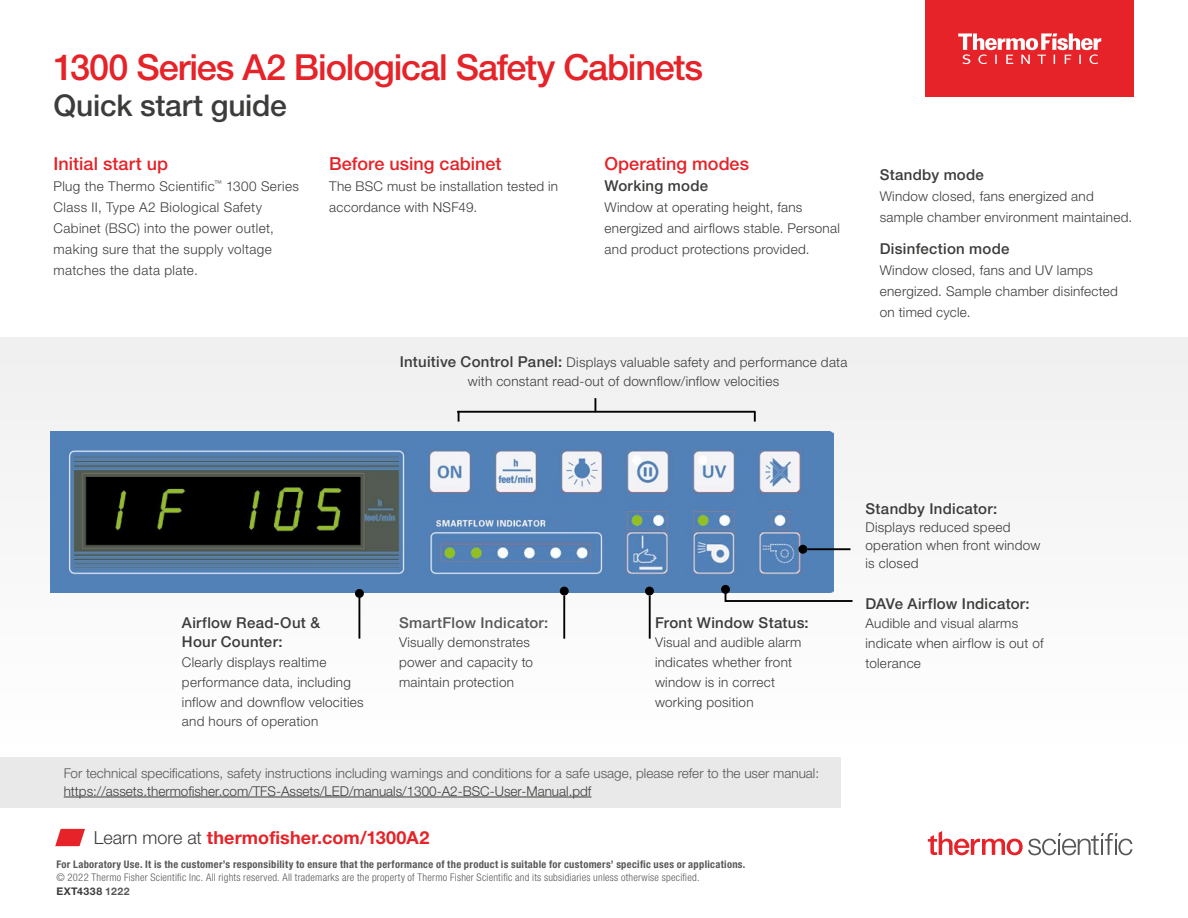
<style>
.page{position:relative;width:1188px;height:918px;background:#fff}
.page>*{position:absolute;margin:0;border:0;box-sizing:border-box;transform-origin:0 0}
.t1{font:500 36px "Helvetica Neue LTW1 G";letter-spacing:-.03em;color:#e52328}
.t2{font:500 30px "Helvetica Neue LTW1 G";letter-spacing:-.01em;color:#3c3c3b}
.t3{font:500 18px "Helvetica Neue LTW1 G";color:#e52328}
.t4{font:700 18px "Helvetica Neue LTW1 G";letter-spacing:.01em;color:#e52328}
.t5{font:500 15px/19.6px "Helvetica Neue LTW1 G";letter-spacing:.02em;color:#3c3c3b}
.t6{font:500 15px "Helvetica Neue LTW1 G";letter-spacing:.015em;color:#575756}
.t7{font:300 13.5px/19.6px "Helvetica Neue LTW1 G";letter-spacing:.02em;color:#3c3c3b}
.t8{font:300 13.5px "Helvetica Neue LTW1 G";color:#575756}
.t9{font:300 13.5px "Helvetica Neue LTW1 G";color:#3c3c3b}
.t10{font:300 condensed 10.5px/13.5px "Helvetica Neue LTW1 G";letter-spacing:.025em;color:#575756}
.t11{font:700 condensed 10.5px "Helvetica Neue LTW1 G";letter-spacing:.03em;color:#575756}
.s1{font-weight:500;font-size:15px}
.s2{font-weight:300;color:#3c3c3b}
.s3{font-weight:700;font-stretch:normal;color:#3c3c3b}
.s4{font-weight:700;font-stretch:normal}
</style>
<div class="page">
<div style="left:0;top:757px;width:840px;height:51px;background:#e9e9e9"></div>
<div style="left:0;top:338px;width:1188px;height:405px;background:#f9f9f9"></div>
<hr style="left:457px;top:411px;width:298px;height:2px;background:#000">
<svg style="left:458px;top:412px;width:2px;height:10px"></svg>
<svg style="left:754px;top:411px;width:2px;height:11px"></svg>
<svg style="left:595px;top:398px;width:1px;height:13px"></svg>
<img style="left:50px;top:432px;width:784px;height:161px">
<hr style="left:358px;top:596px;width:2px;height:43px;background:#000">
<div style="left:356px;top:590px;width:7px;height:7px;background:#000;border-radius:50%"></div>
<div style="left:355px;top:589px;width:9px;height:9px;border:2px solid #000;border-radius:50%"></div>
<hr style="left:563px;top:596px;width:2px;height:43px;background:#000">
<div style="left:561px;top:588px;width:7px;height:7px;background:#000;border-radius:50%"></div>
<div style="left:560px;top:587px;width:9px;height:9px;border:2px solid #000;border-radius:50%"></div>
<hr style="left:649px;top:596px;width:2px;height:43px;background:#000">
<div style="left:646px;top:588px;width:7px;height:7px;background:#000;border-radius:50%"></div>
<div style="left:645px;top:587px;width:9px;height:9px;border:2px solid #000;border-radius:50%"></div>
<hr style="left:726px;top:600px;width:127px;height:2px;background:#000">
<div style="left:722px;top:586px;width:7px;height:7px;background:#000;border-radius:50%"></div>
<div style="left:721px;top:585px;width:9px;height:9px;border:2px solid #000;border-radius:50%"></div>
<hr style="left:807px;top:548px;width:43px;height:2px;background:#000">
<div style="left:799px;top:546px;width:7px;height:7px;background:#000;border-radius:50%"></div>
<div style="left:798px;top:545px;width:9px;height:9px;border:2px solid #000;border-radius:50%"></div>
<svg style="left:55px;top:829px;width:30px;height:17px"></svg>
<svg style="left:928px;top:831px;width:204px;height:24px"></svg>
<div style="left:926px;top:0;width:208px;height:97px;background:#e52328"></div>
<svg style="left:958px;top:33px;width:143px;height:31px"></svg>
<hr style="left:64px;top:797px;width:527px;height:1px;background:#3c3c3b">
<h1 class="t1" style="left:54px;top:45px;width:651px">1300 Series A2 Biological Safety Cabinets</h1>
<h2 class="t2" style="left:54px;top:87px;width:235px">Quick start guide</h2>
<h3 class="t3" style="left:54px;top:152px;width:116px">Initial start up</h3>
<p class="t7" style="left:54px;top:175px;width:247px;line-height:21px">Plug the Thermo Scientific<sup>™</sup> 1300 Series Class II, Type A2 Biological Safety Cabinet (BSC) into the power outlet, making sure that the supply voltage matches the data plate.</p>
<h3 class="t3" style="left:605px;top:152px;width:146px">Operating modes</h3>
<p class="t5" style="left:605px;top:175px;width:105px">Working mode</p>
<p class="t7" style="left:605px;top:196px;width:237px;line-height:21px">Window at operating height, fans energized and airflows stable. Personal and product protections provided.</p>
<h3 class="t3" style="left:329px;top:152px;width:174px">Before using cabinet</h3>
<p class="t7" style="left:329px;top:175px;width:231px;line-height:21px">The BSC must be installation tested in accordance with NSF49.</p>
<p class="t7" style="left:400px;top:352px;width:449px;text-align:center"><span class="s1">Intuitive Control Panel:</span> Displays valuable safety and performance data with constant read-out of downflow/inflow velocities</p>
<p class="t5" style="left:880px;top:165px;width:106px">Standby mode</p>
<p class="t7" style="left:880px;top:186px;width:254px;line-height:21px">Window closed, fans energized and sample chamber environment maintained.</p>
<p class="t5" style="left:880px;top:238px;width:131px">Disinfection mode</p>
<p class="t7" style="left:880px;top:259px;width:240px;line-height:21px">Window closed, fans and UV lamps energized. Sample chamber disinfected on timed cycle.</p>
<p class="t5" style="left:182px;top:613px;width:140px">Airflow Read-Out &amp;<br>Hour Counter:</p>
<p class="t7" style="left:182px;top:652px;width:183px">Clearly displays realtime performance data, including inflow and downflow velocities and hours of operation</p>
<p class="t6" style="left:399px;top:613px;width:151px">SmartFlow Indicator:</p>
<p class="t7" style="left:399px;top:633px;width:136px">Visually demonstrates power and capacity to maintain protection</p>
<p class="t5" style="left:655px;top:613px;width:155px">Front Window Status:</p>
<p class="t7" style="left:655px;top:633px;width:148px">Visual and audible alarm indicates whether front window is in correct working position</p>
<p class="t8" style="left:64px;top:765px;width:757px">For technical specifications, safety instructions including warnings and conditions for a safe usage, please refer to the user manual:</p>
<p class="t9" style="left:64px;top:783px;width:529px">https://assets.thermofisher.com/TFS-Assets/LED/manuals/1300-A2-BSC-User-Manual.pdf</p>
<h3 class="t4" style="left:94px;top:826px;width:337px"><span class="s2">Learn more at</span> thermofisher.com/1300A2</h3>
<p class="t11" style="left:56px;top:858px;width:691px">For Laboratory Use. It is the customer’s responsibility to ensure that the performance of the product is suitable for customers’ specific uses or applications.</p>
<p class="t10" style="left:56px;top:871px;width:645px">© 2022 Thermo Fisher Scientific Inc. All rights reserved. All trademarks are the property of Thermo Fisher Scientific and its subsidiaries unless otherwise specified.<br><span class="s3">EXT4338</span> <span class="s4">1222</span></p>
<p class="t5" style="left:866px;top:499px;width:133px">Standby Indicator:</p>
<p class="t7" style="left:866px;top:518px;width:176px;line-height:18px">Displays reduced speed operation when front window is closed</p>
<p class="t5" style="left:866px;top:593px;width:166px">DAVe Airflow Indicator:</p>
<p class="t7" style="left:866px;top:614px;width:179px">Audible and visual alarms indicate when airflow is out of tolerance</p>
</div>
